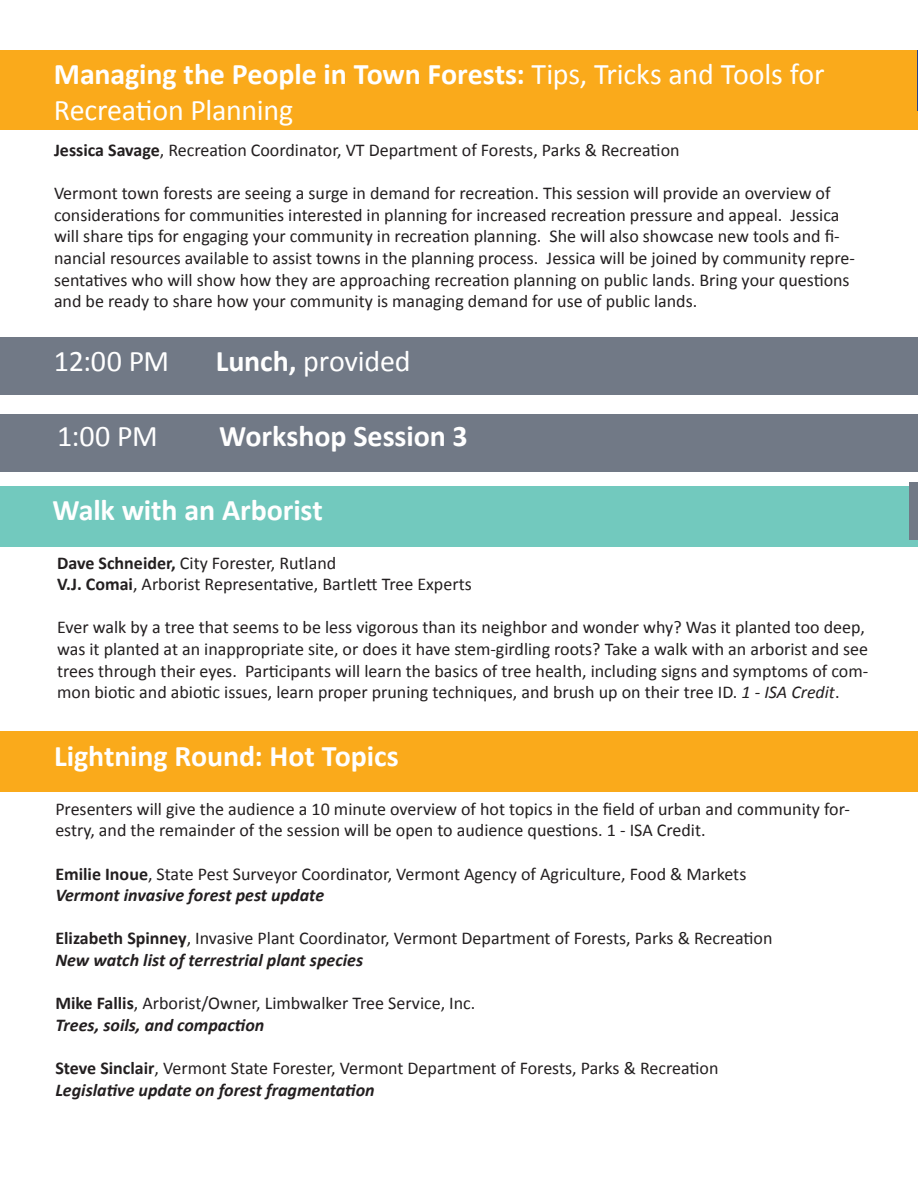
<style>
.page{position:relative;width:918px;height:1188px;background:#fff}
.page>*{position:absolute;margin:0;border:0;box-sizing:border-box;transform-origin:0 0}
.t1{font:30px/36px "Calibri";letter-spacing:-.01em;color:#fff}
.t2{font:700 30px "Calibri";letter-spacing:-.005em;color:#fff}
.t3{font:18px/21.6px "Calibri";color:#231f20}
.s1{font-weight:700}
.s2{font-style:italic}
.s3{font-weight:700;font-style:italic}
</style>
<div class="page">
<div style="left:0;top:50px;width:918px;height:80px;background:#faaa1b"></div>
<div style="left:0;top:337px;width:918px;height:58px;background:#717986"></div>
<div style="left:0;top:415px;width:918px;height:57px;background:#717986"></div>
<div style="left:0;top:486px;width:918px;height:61px;background:#72c9be"></div>
<div style="left:0;top:731px;width:918px;height:61px;background:#faaa1b"></div>
<hr style="left:917px;top:50px;width:1px;height:61px;background:#253f8e">
<div style="left:909px;top:482px;width:9px;height:57px;background:#717986"></div>
<h1 class="t1" style="left:54px;top:56px;width:772px"><span class="s1">Managing the People in Town Forests:</span> Tips, Tricks and Tools for<br>Recreation Planning</h1>
<p class="t3" style="left:54px;top:139px;width:627px"><span class="s1">Jessica Savage</span>, Recreation Coordinator, VT Department of Forests, Parks &amp; Recreation</p>
<p class="t3" style="left:54px;top:183px;width:802px">Vermont town forests are seeing a surge in demand for recreation. This session will provide an overview of considerations for communities interested in planning for increased recreation pressure and appeal. Jessica will share tips for engaging your community in recreation planning. She will also showcase new tools and fi&shy;nancial resources available to assist towns in the planning process. Jessica will be joined by community repre&shy;sentatives who will show how they are approaching recreation planning on public lands. Bring your questions and be ready to share how your community is managing demand for use of public lands.</p>
<h1 class="t1" style="left:54px;top:343px;width:117px">12:00 PM</h1>
<h1 class="t1" style="left:216px;top:343px;width:196px"><span class="s1">Lunch,</span> provided</h1>
<h1 class="t1" style="left:57px;top:418px;width:102px">1:00 PM</h1>
<h1 class="t2" style="left:219px;top:417px;width:250px">Workshop Session 3</h1>
<h1 class="t2" style="left:52px;top:491px;width:272px">Walk with an Arborist</h1>
<p class="t3" style="left:57px;top:552px;width:416px"><span class="s1">Dave Schneider,</span> City Forester, Rutland<br><span class="s1">V.J. Comai</span>, Arborist Representative, Bartlett Tree Experts</p>
<p class="t3" style="left:57px;top:617px;width:813px">Ever walk by a tree that seems to be less vigorous than its neighbor and wonder why? Was it planted too deep, was it planted at an inappropriate site, or does it have stem-girdling roots? Take a walk with an arborist and see trees through their eyes. Participants will learn the basics of tree health, including signs and symptoms of com&shy;mon biotic and abiotic issues, learn proper pruning techniques, and brush up on their tree ID. <span class="s2">1 - ISA Credit</span>.</p>
<h1 class="t2" style="left:54px;top:737px;width:346px">Lightning Round: Hot Topics</h1>
<p class="t3" style="left:55px;top:798px;width:796px">Presenters will give the audience a 10 minute overview of hot topics in the field of urban and community for&shy;estry, and the remainder of the session will be open to audience questions. 1 - ISA Credit.</p>
<p class="t3" style="left:55px;top:863px;width:693px"><span class="s1">Emilie Inoue</span>, State Pest Surveyor Coordinator, Vermont Agency of Agriculture, Food &amp; Markets<br><span class="s3">Vermont invasive forest pest update</span></p>
<p class="t3" style="left:55px;top:928px;width:719px"><span class="s1">Elizabeth Spinney</span>, Invasive Plant Coordinator, Vermont Department of Forests, Parks &amp; Recreation<br><span class="s3">New watch list of terrestrial plant species</span></p>
<p class="t3" style="left:55px;top:993px;width:422px"><span class="s1">Mike Fallis</span>, Arborist/Owner, Limbwalker Tree Service, Inc.<br><span class="s3">Trees, soils, and compaction</span></p>
<p class="t3" style="left:55px;top:1057px;width:665px"><span class="s1">Steve Sinclair</span>, Vermont State Forester, Vermont Department of Forests, Parks &amp; Recreation<br><span class="s3">Legislative update on forest fragmentation</span></p>
</div>
